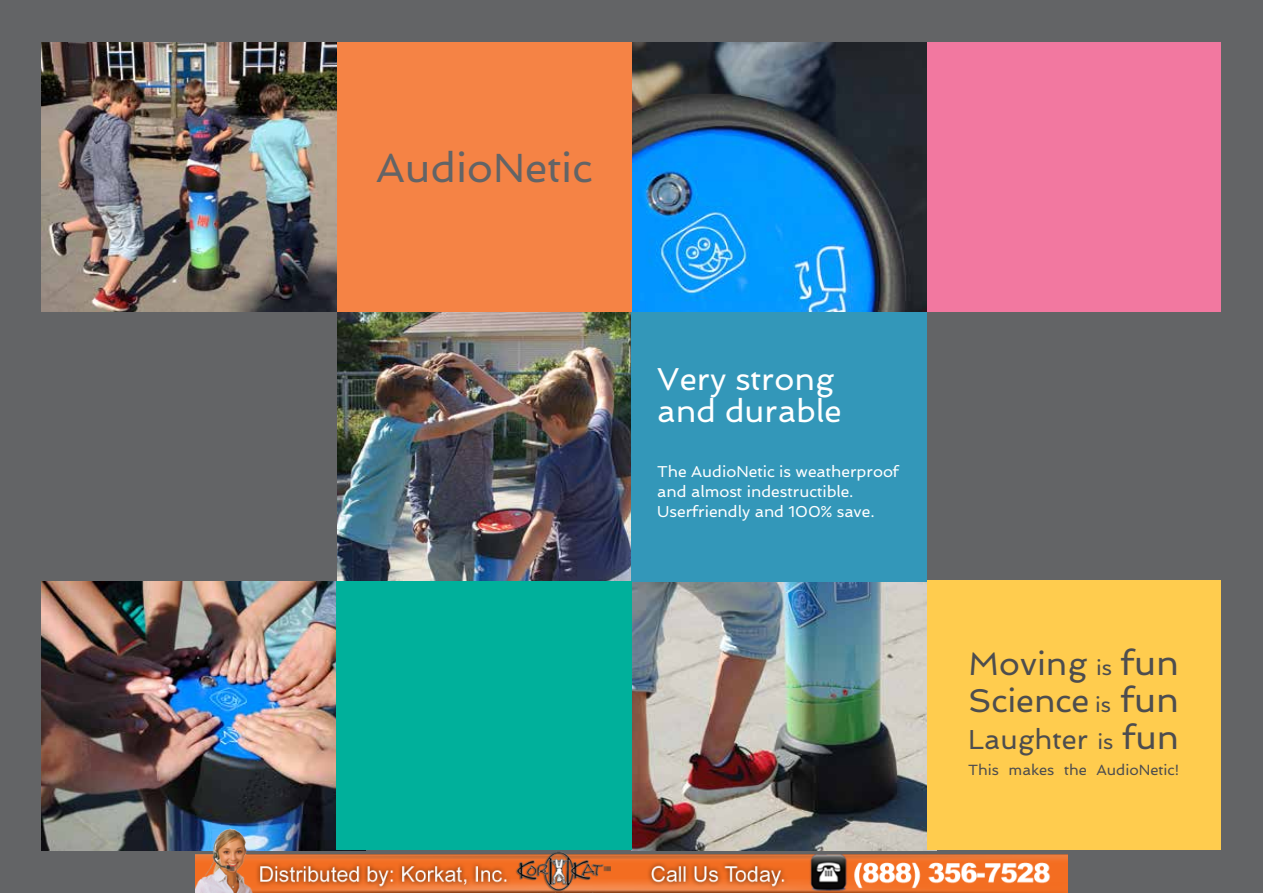
<style>
.page{position:relative;width:1263px;height:893px;background:#636466}
.page>*{position:absolute;margin:0;border:0;box-sizing:border-box;transform-origin:0 0}
.t1{font:40.95px "Spinnaker";color:#636466}
.t2{font:32.85px/37.2px "Spinnaker";color:#4d4d4f}
.t3{font:31.65px/31.7px "Spinnaker";color:#fff}
.t4{font:27.6px "Spinnaker";color:#4d4d4f}
.t5{font:15.75px/19.8px "Spinnaker";color:#fff}
.t6{font:14.85px "Spinnaker";color:#4d4d4f}
.s1{font-size:21.15px}
.s2{font-size:34.95px}
.s3{font-size:33.9px}
</style>
<div class="page">
<img style="left:631px;top:581px;width:296px;height:240px">
<img style="left:41px;top:581px;width:295px;height:269px">
<img style="left:337px;top:312px;width:294px;height:269px">
<img style="left:631px;top:43px;width:296px;height:269px">
<img style="left:41px;top:43px;width:296px;height:269px">
<div style="left:337px;top:43px;width:294px;height:269px;background:#f58345"></div>
<div style="left:927px;top:43px;width:293px;height:269px;background:#f278a0"></div>
<div style="left:631px;top:312px;width:296px;height:269px;background:#3397b9"></div>
<div style="left:336px;top:581px;width:295px;height:269px;background:#00b09b"></div>
<div style="left:927px;top:581px;width:293px;height:269px;background:#ffcc4e"></div>
<img style="left:196px;top:821px;width:871px;height:72px">
<h1 class="t1" style="left:376px;top:144px;width:217px">AudioNetic</h1>
<h3 class="t3" style="left:657px;top:364px;width:186px">Very strong and durable</h3>
<p class="t5" style="left:657px;top:462px;width:243px">The AudioNetic is weatherproof and almost indestructible.<br>Userfriendly and 100% save.</p>
<h2 class="t2" style="left:968px;top:645px;width:213px">Moving <span class="s1">is</span> <span class="s2">fun<br></span>Science <span class="s1">is</span> <span class="s2">fun</span></h2>
<h3 class="t4" style="left:968px;top:723px;width:213px">Laughter <span class="s1">is</span> <span class="s3">fun</span></h3>
<p class="t6" style="left:968px;top:761px;width:213px">This makes the AudioNetic!</p>
</div>
